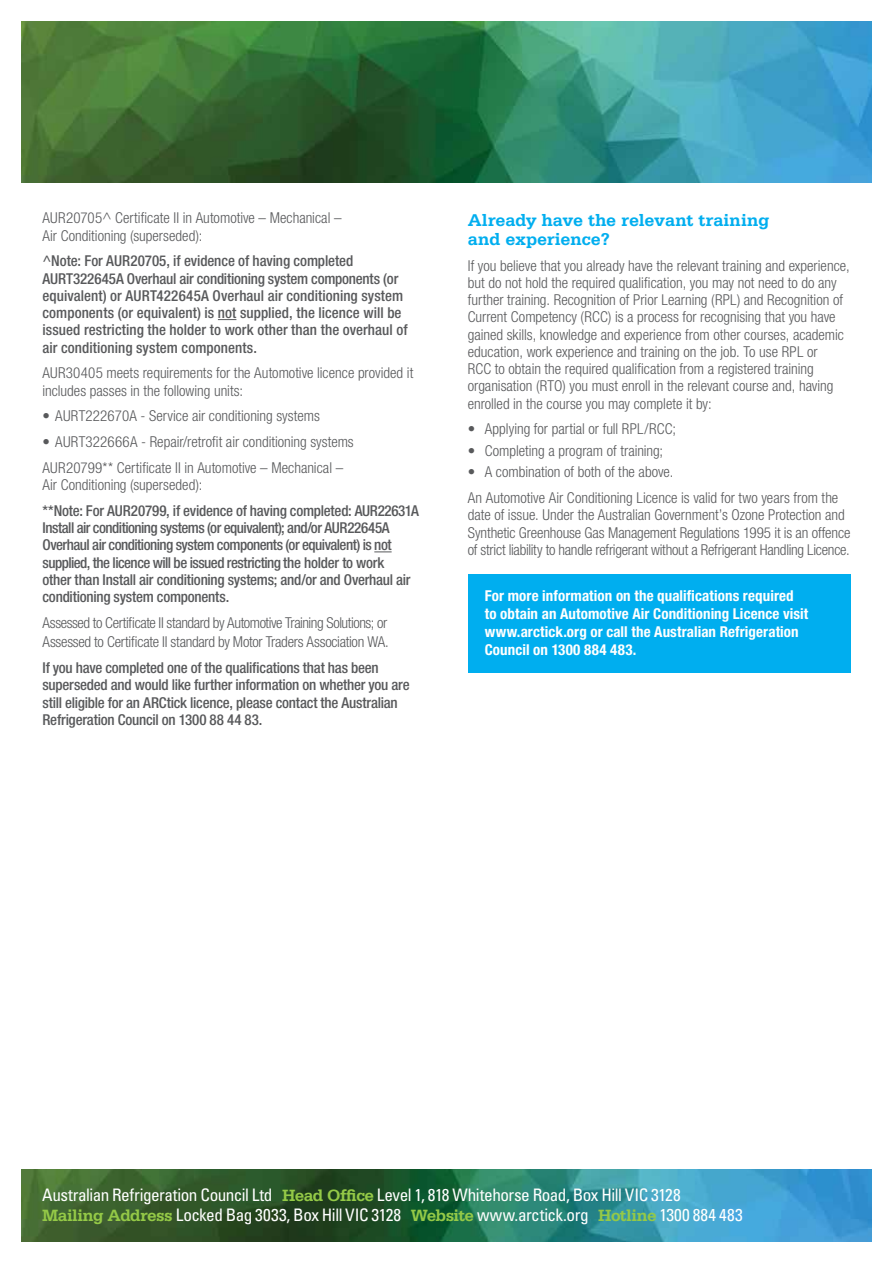
<style>
.page{position:relative;width:893px;height:1263px;background:#fff}
.page>*{position:absolute;margin:0;border:0;box-sizing:border-box;transform-origin:0 0}
.t1{font:700 18px/18.8px "Serifa";letter-spacing:-.01em;color:#00aeef}
.t2{font:condensed 17.25px/19.5px "Univers";letter-spacing:-.03em;color:#fff}
.t3{font:300 condensed 15px/17.2px "Helvetica Neue LT Std";color:#58595b}
.t4{font:500 condensed 15px/17.2px "Helvetica Neue LT Std";letter-spacing:-.015em;color:#58595b}
.t5{font:500 condensed 15px/17.2px "Helvetica Neue LT Std";letter-spacing:.005em;color:#58595b}
.t6{font:700 condensed 15px/18px "Helvetica Neue LT Std";letter-spacing:.005em;color:#fff}
.t7{font:300 condensed 15px/19.4px "Helvetica Neue LT Std";letter-spacing:-.025em;color:#58595b}
.s1{font-family:"Serifa";font-weight:700;font-stretch:normal;color:#94c947}
</style>
<div class="page">
<img style="left:21px;top:21px;width:851px;height:162px">
<img style="left:21px;top:1169px;width:851px;height:73px">
<svg style="left:218px;top:319px;width:18px;height:1px"></svg>
<svg style="left:374px;top:551px;width:18px;height:1px"></svg>
<div style="left:468px;top:574px;width:382px;height:98px;background:#00aeef"></div>
<p class="t3" style="left:43px;top:209px;width:300px">AUR20705^ Certificate II in Automotive – Mechanical –<br>Air Conditioning (superseded):</p>
<p class="t5" style="left:43px;top:252px;width:367px">^Note: For AUR20705, if evidence of having completed AURT322645A Overhaul air conditioning system components (or equivalent) or AURT422645A Overhaul air conditioning system components (or equivalent) is not supplied, the licence will be issued restricting the holder to work other than the overhaul of air conditioning system components.</p>
<p class="t3" style="left:43px;top:364px;width:372px">AUR30405 meets requirements for the Automotive licence provided it includes passes in the following units:</p>
<p class="t3" style="left:43px;top:407px;width:279px">• AURT222670A - Service air conditioning systems</p>
<p class="t3" style="left:43px;top:429px;width:313px;line-height:25.8px">• AURT322666A - Repair/retrofit air conditioning systems<br>AUR20799** Certificate II in Automotive – Mechanical –</p>
<p class="t3" style="left:43px;top:476px;width:161px">Air Conditioning (superseded):</p>
<p class="t4" style="left:43px;top:502px;width:378px">**Note: For AUR20799, if evidence of having completed: AUR22631A Install air conditioning systems (or equivalent); and/or AUR22645A Overhaul air conditioning system components (or equivalent) is not supplied, the licence will be issued restricting the holder to work<br>other than Install air conditioning systems; and/or and Overhaul air conditioning system components.</p>
<p class="t7" style="left:43px;top:613px;width:348px">Assessed to Certificate II standard by Automotive Training Solutions; or<br>Assessed to Certificate II standard by Motor Traders Association WA.</p>
<p class="t4" style="left:43px;top:659px;width:369px">If you have completed one of the qualifications that has been superseded and would like further information on whether you are still eligible for an ARCtick licence, please contact the Australian Refrigeration Council on 1300 88 44 83.</p>
<p class="t1" style="left:468px;top:211px;width:303px">Already have the relevant training and experience?</p>
<p class="t3" style="left:468px;top:257px;width:383px">If you believe that you already have the relevant training and experience, but do not hold the required qualification, you may not need to do any further training. Recognition of Prior Learning (RPL) and Recognition of Current Competency (RCC) is a process for recognising that you have gained skills, knowledge and experience from other courses, academic education, work experience and training on the job. To use RPL or<br>RCC to obtain the required qualification from a registered training organisation (RTO) you must enroll in the relevant course and, having enrolled in the course you may complete it by:</p>
<p class="t3" style="left:468px;top:420px;width:210px">• Applying for partial or full RPL/RCC;</p>
<p class="t3" style="left:468px;top:442px;width:197px">• Completing a program of training;</p>
<p class="t3" style="left:468px;top:459px;width:372px;line-height:25.8px">• A combination of both of the above.<br>An Automotive Air Conditioning Licence is valid for two years from the</p>
<p class="t3" style="left:468px;top:506px;width:384px">date of issue. Under the Australian Government’s Ozone Protection and<br>Synthetic Greenhouse Gas Management Regulations 1995 it is an offence of strict liability to handle refrigerant without a Refrigerant Handling Licence.</p>
<p class="t6" style="left:485px;top:587px;width:325px">For more information on the qualifications required to obtain an Automotive Air Conditioning Licence visit www.arctick.org or call the Australian Refrigeration Council on 1300 884 483.</p>
<p class="t2" style="left:42px;top:1185px;width:702px">Australian Refrigeration Council Ltd <span class="s1">Head Office</span> Level 1, 818 Whitehorse Road, Box Hill VIC 3128<br><span class="s1">Mailing Address</span> Locked Bag 3033, Box Hill VIC 3128 <span class="s1">Website</span> www.arctick.org <span class="s1">Hotline</span> 1300 884 483</p>
</div>
